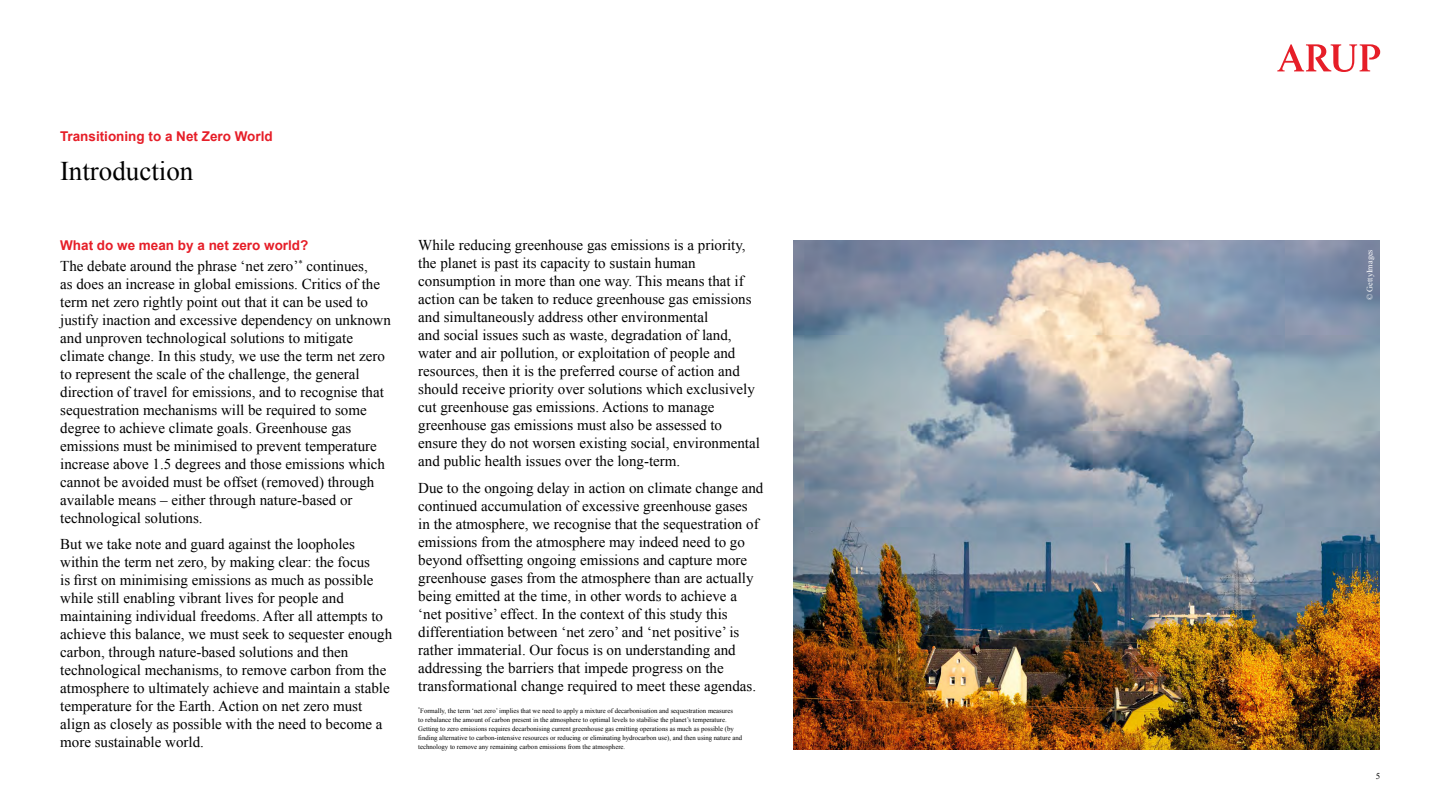
<style>
.page{position:relative;width:1440px;height:810px;background:#fff}
.page>*{position:absolute;margin:0;border:0;box-sizing:border-box;transform-origin:0 0}
.t1{font:27px "Times New Roman";color:#000}
.t2{font:15px/18px "Times New Roman";color:#000}
.t3{font:700 13.5px "Arial";color:#e61e28}
.t4{font:9px "Times New Roman";color:#000}
.t5{font:8.25px "Times New Roman";color:#fff}
.t6{font:6.75px/9px "Times New Roman";color:#000}
</style>
<div class="page">
<svg style="left:1277px;top:44px;width:103px;height:28px"></svg>
<img style="left:794px;top:240px;width:586px;height:510px">
<p class="t3" style="left:60px;top:127px;width:214px">Transitioning to a Net Zero World</p>
<h1 class="t1" style="left:60px;top:153px;width:135px">Introduction</h1>
<p class="t3" style="left:60px;top:236px;width:250px">What do we mean by a net zero world?</p>
<p class="t2" style="left:60px;top:257px;width:332px">The debate around the phrase ‘net zero’<sup>*</sup> continues,<br>as does an increase in global emissions. Critics of the term net zero rightly point out that it can be used to justify inaction and excessive dependency on unknown and unproven technological solutions to mitigate climate change. In this study, we use the term net zero to represent the scale of the challenge, the general direction of travel for emissions, and to recognise that sequestration mechanisms will be required to some degree to achieve climate goals. Greenhouse gas emissions must be minimised to prevent temperature increase above 1.5 degrees and those emissions which cannot be avoided must be offset (removed) through available means – either through nature-based or technological solutions.</p>
<p class="t2" style="left:60px;top:535px;width:334px">But we take note and guard against the loopholes within the term net zero, by making clear: the focus<br>is first on minimising emissions as much as possible while still enabling vibrant lives for people and maintaining individual freedoms. After all attempts to achieve this balance, we must seek to sequester enough carbon, through nature-based solutions and then technological mechanisms, to remove carbon from the atmosphere to ultimately achieve and maintain a stable temperature for the Earth. Action on net zero must align as closely as possible with the need to become a more sustainable world.</p>
<p class="t2" style="left:418px;top:236px;width:343px">While reducing greenhouse gas emissions is a priority, the planet is past its capacity to sustain human consumption in more than one way. This means that if action can be taken to reduce greenhouse gas emissions and simultaneously address other environmental<br>and social issues such as waste, degradation of land, water and air pollution, or exploitation of people and resources, then it is the preferred course of action and should receive priority over solutions which exclusively cut greenhouse gas emissions. Actions to manage greenhouse gas emissions must also be assessed to ensure they do not worsen existing social, environmental and public health issues over the long-term.</p>
<p class="t2" style="left:418px;top:478px;width:347px">Due to the ongoing delay in action on climate change and continued accumulation of excessive greenhouse gases<br>in the atmosphere, we recognise that the sequestration of emissions from the atmosphere may indeed need to go beyond offsetting ongoing emissions and capture more greenhouse gases from the atmosphere than are actually being emitted at the time, in other words to achieve a ‘net positive’ effect. In the context of this study this differentiation between ‘net zero’ and ‘net positive’ is rather immaterial. Our focus is on understanding and addressing the barriers that impede progress on the transformational change required to meet these agendas.</p>
<p class="t6" style="left:418px;top:706px;width:325px"><sup>*</sup>Formally, the term ‘net zero’ implies that we need to apply a mixture of decarbonisation and sequestration measures<br>to rebalance the amount of carbon present in the atmosphere to optimal levels to stabilise the planet’s temperature.<br>Getting to zero emissions requires decarbonising current greenhouse gas emitting operations as much as possible (by finding alternative to carbon-intensive resources or reducing or eliminating hydrocarbon use), and then using nature and technology to remove any remaining carbon emissions from the atmosphere.</p>
<p class="t5" style="left:1364px;top:300px;width:52px;rotate:-90deg">© GettyImages</p>
<p class="t4" style="left:1376px;top:770px;width:6px">5</p>
</div>
